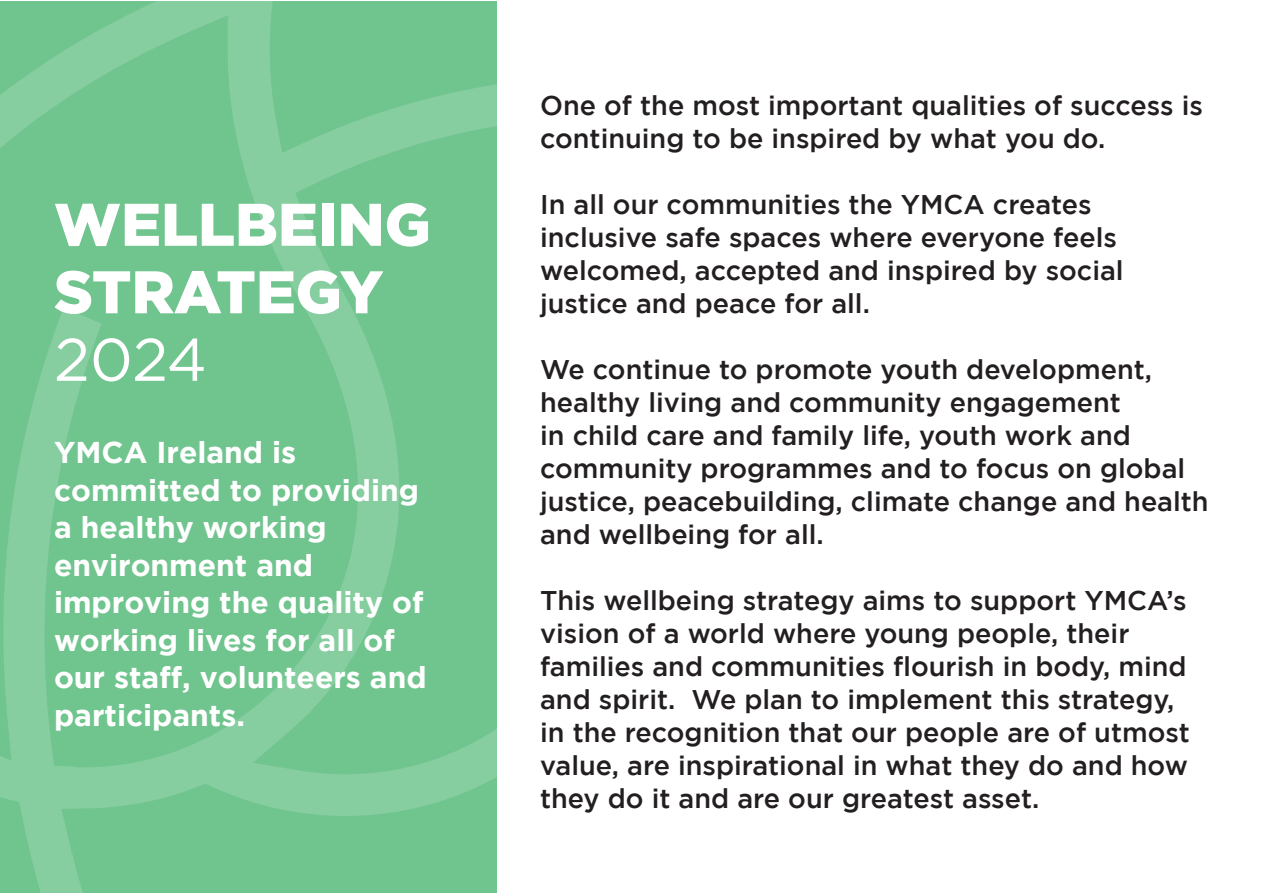
<style>
.page{position:relative;width:1263px;height:893px;background:#fff}
.page>*{position:absolute;margin:0;border:0;box-sizing:border-box;transform-origin:0 0}
.t1{font:900 60px "Gotham";color:#fff}
.t2{font:60px "Gotham";color:#fff}
.t3{font:700 30px/37.5px "Gotham";color:#fff}
.t4{font:500 27px/33px "Gotham";color:#231f20}
</style>
<div class="page">
<svg style="left:0;top:1px;width:497px;height:892px;background:#74c591"></svg>
<p class="t1" style="left:54px;top:190px;width:378px">WELLBEING</p>
<p class="t1" style="left:54px;top:257px;width:331px">STRATEGY</p>
<p class="t2" style="left:54px;top:326px;width:154px">2024</p>
<p class="t3" style="left:54px;top:433px;width:374px">YMCA Ireland is committed to providing a healthy working environment and improving the quality of working lives for all of our staff, volunteers and participants.</p>
<p class="t4" style="left:540px;top:89px;width:664px">One of the most important qualities of success is continuing to be inspired by what you do.</p>
<p class="t4" style="left:540px;top:188px;width:585px">In all our communities the YMCA creates inclusive safe spaces where everyone feels welcomed, accepted and inspired by social justice and peace for all.</p>
<p class="t4" style="left:540px;top:353px;width:670px">We continue to promote youth development, healthy living and community engagement<br>in child care and family life, youth work and community programmes and to focus on global justice, peacebuilding, climate change and health and wellbeing for all.</p>
<p class="t4" style="left:540px;top:584px;width:651px">This wellbeing strategy aims to support YMCA’s vision of a world where young people, their families and communities flourish in body, mind and spirit. We plan to implement this strategy, in the recognition that our people are of utmost value, are inspirational in what they do and how they do it and are our greatest asset.</p>
</div>
